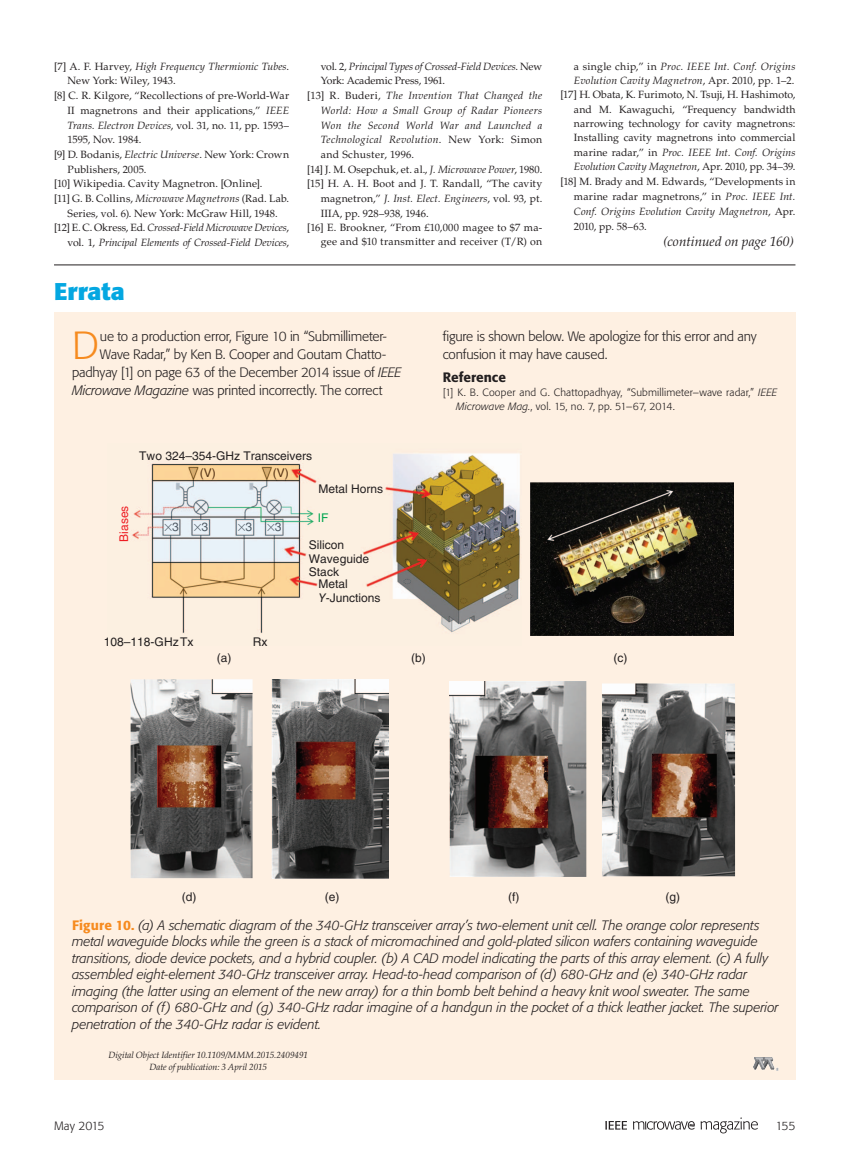
<style>
.page{position:relative;width:851px;height:1161px;background:#fff}
.page>*{position:absolute;margin:0;border:0;box-sizing:border-box;transform-origin:0 0}
.t1{font:300 38.85px "Formata";color:#f68b1f}
.t2{font:700 24px "Formata";color:#04a7e1}
.t3{font:italic 300 13.5px/16.5px "Formata";letter-spacing:-.005em;color:#231f20}
.t4{font:300 13.5px/18px "Formata";letter-spacing:-.015em;color:#231f20}
.t5{font:italic 13.5px "Palatino LT Std";letter-spacing:.005em;color:#231f20}
.t6{font:500 13.5px "Formata";color:#231f20}
.t7{font:12px/13.5px "Helvetica LT Std";color:#231f20}
.t8{font:300 12px "Formata";letter-spacing:-.02em;color:#231f20}
.t9{font:12px "MM Binary";color:#4e5963}
.t10{font:12px "Helvetica LT Std";color:#573416}
.t11{font:12px "Helvetica LT Std";color:#ee1d23}
.t12{font:12px "Helvetica LT Std";color:#00a54f}
.t13{font:10.5px "Palatino LT Std";letter-spacing:.01em;color:#231f20}
.t14{font:italic 10.5px "Palatino LT Std";letter-spacing:.01em;color:#231f20}
.t15{font:300 10.5px/14.2px "Formata";letter-spacing:.015em;color:#231f20}
.t16{font:italic 10.5px "Palatino LT Std";letter-spacing:.03em;color:#231f20}
.t17{font:italic 10.5px "Palatino LT Std";letter-spacing:.035em;color:#231f20}
.t18{font:italic 10.5px "Palatino LT Std";letter-spacing:-.01em;color:#231f20}
.t19{font:10.5px "Palatino LT Std";letter-spacing:-.01em;color:#231f20}
.t20{font:10.5px "Palatino LT Std";letter-spacing:-.02em;color:#231f20}
.t21{font:10.5px "Palatino LT Std";letter-spacing:.03em;color:#231f20}
.t22{font:italic 9px/12.5px "Palatino LT Std";letter-spacing:-.005em;color:#231f20;text-align:center}
.s1{font-style:normal}
.s2{font-style:italic}
.s3{font-family:"Helvetica LT Std"}
.s4{font-weight:500;font-style:normal;color:#f68b1f}
</style>
<div class="page">
<svg style="left:605px;top:1121px;width:22px;height:9px"></svg>
<svg style="left:633px;top:1118px;width:124px;height:15px"></svg>
<div style="left:54px;top:312px;width:741px;height:768px;background:#fef0e2"></div>
<img style="left:530px;top:483px;width:203px;height:153px">
<img style="left:132px;top:453px;width:389px;height:181px">
<img style="left:450px;top:681px;width:136px;height:195px">
<img style="left:602px;top:683px;width:133px;height:193px">
<img style="left:130px;top:679px;width:122px;height:199px">
<img style="left:271px;top:679px;width:118px;height:199px">
<img style="left:753px;top:1058px;width:25px;height:12px">
<hr style="left:54px;top:265px;width:741px;height:1px;background:#231f20">
<p class="t14" style="left:54px;top:60px;width:237px"><span class="s1">[7] A. F. Harvey,</span> High Frequency Thermionic Tubes<span class="s1">.</span></p>
<p class="t13" style="left:68px;top:75px;width:110px">New York: Wiley, 1943.</p>
<p class="t13" style="left:54px;top:89px;width:236px">[8] C. R. Kilgore, “Recollections of pre-World-War</p>
<p class="t13" style="left:68px;top:104px;width:223px">II magnetrons and their applications,” <span class="s2">IEEE</span></p>
<p class="t19" style="left:68px;top:119px;width:223px"><span class="s2">Trans. Electron Devices</span>, vol. 31, no. 11, pp. 1593–</p>
<p class="t13" style="left:68px;top:133px;width:75px">1595, Nov. 1984.</p>
<p class="t13" style="left:54px;top:148px;width:236px">[9] D. Bodanis, <span class="s2">Electric Universe</span>. New York: Crown</p>
<p class="t13" style="left:68px;top:163px;width:80px">Publishers, 2005.</p>
<p class="t13" style="left:54px;top:178px;width:210px">[10] Wikipedia. Cavity Magnetron. [Online].</p>
<p class="t13" style="left:54px;top:192px;width:237px">[11] G. B. Collins, <span class="s2">Microwave Magnetrons</span> (Rad. Lab.</p>
<p class="t13" style="left:68px;top:207px;width:212px">Series, vol. 6). New York: McGraw Hill, 1948.</p>
<p class="t14" style="left:54px;top:222px;width:236px"><span class="s1">[12] E. C. Okress, Ed.</span> Crossed-Field Microwave Devices<span class="s1">,</span></p>
<p class="t18" style="left:68px;top:236px;width:223px"><span class="s1">vol. 1,</span> Principal Elements of Crossed-Field Devices<span class="s1">,</span></p>
<h2 class="t2" style="left:54px;top:276px;width:72px">Errata</h2>
<p class="t14" style="left:321px;top:60px;width:223px"><span class="s1">vol. 2,</span> Principal Types of Crossed-Field Devices<span class="s1">. New</span></p>
<p class="t20" style="left:321px;top:75px;width:126px">York: Academic Press, 1961.</p>
<p class="t17" style="left:307px;top:89px;width:237px"><span class="s1">[13] R. Buderi,</span> The Invention That Changed the</p>
<p class="t16" style="left:321px;top:104px;width:223px">World: How a Small Group of Radar Pioneers</p>
<p class="t17" style="left:321px;top:119px;width:223px">Won the Second World War and Launched a</p>
<p class="t16" style="left:321px;top:134px;width:223px">Technological Revolution<span class="s1">. New York: Simon</span></p>
<p class="t21" style="left:321px;top:148px;width:95px">and Schuster, 1996.</p>
<p class="t13" style="left:307px;top:163px;width:236px">[14] J. M. Osepchuk, et. al., <span class="s2">J. Microwave Power</span>, 1980.</p>
<p class="t13" style="left:307px;top:178px;width:236px">[15] H. A. H. Boot and J. T. Randall, “The cavity</p>
<p class="t13" style="left:321px;top:192px;width:223px">magnetron,” <span class="s2">J. Inst. Elect. Engineers</span>, vol. 93, pt.</p>
<p class="t13" style="left:321px;top:207px;width:109px">IIIA, pp. 928–938, 1946.</p>
<p class="t13" style="left:307px;top:221px;width:236px">[16] E. Brookner, “From £10,000 magee to $7 ma-</p>
<p class="t13" style="left:321px;top:236px;width:223px">gee and $10 transmitter and receiver (T/R) on</p>
<p class="t14" style="left:574px;top:60px;width:223px"><span class="s1">a single chip,” in</span> Proc. IEEE Int. Conf. Origins</p>
<p class="t14" style="left:574px;top:74px;width:222px">Evolution Cavity Magnetron<span class="s1">, Apr. 2010, pp. 1–2.</span></p>
<p class="t13" style="left:560px;top:89px;width:237px">[17] H. Obata, K. Furimoto, N. Tsuji, H. Hashimoto,</p>
<p class="t13" style="left:574px;top:103px;width:223px">and M. Kawaguchi, “Frequency bandwidth</p>
<p class="t13" style="left:574px;top:117px;width:223px">narrowing technology for cavity magnetrons:</p>
<p class="t13" style="left:574px;top:132px;width:223px">Installing cavity magnetrons into commercial</p>
<p class="t14" style="left:574px;top:146px;width:223px"><span class="s1">marine radar,” in</span> Proc. IEEE Int. Conf. Origins</p>
<p class="t14" style="left:574px;top:160px;width:223px">Evolution Cavity Magnetron<span class="s1">, Apr. 2010, pp. 34–39.</span></p>
<p class="t13" style="left:560px;top:175px;width:236px">[18] M. Brady and M. Edwards, “Developments in</p>
<p class="t13" style="left:574px;top:190px;width:223px">marine radar magnetrons,” in <span class="s2">Proc. IEEE Int.</span></p>
<p class="t14" style="left:574px;top:206px;width:223px">Conf. Origins Evolution Cavity Magnetron<span class="s1">, Apr.</span></p>
<p class="t13" style="left:574px;top:220px;width:74px">2010, pp. 58–63.</p>
<p class="t5" style="left:663px;top:233px;width:132px">(continued on page 160)</p>
<h1 class="t1" style="left:72px;top:323px;width:28px">D</h1>
<p class="t4" style="left:100px;top:327px;width:288px">ue to a production error, Figure 10 in “Submillimeter-</p>
<p class="t4" style="left:100px;top:345px;width:287px">Wave Radar,” by Ken B. Cooper and Goutam Chatto-</p>
<p class="t4" style="left:72px;top:363px;width:331px">padhyay [1] on page 63 of the December 2014 issue of <span class="s2">IEEE</span></p>
<p class="t4" style="left:72px;top:381px;width:312px"><span class="s2">Microwave Magazine</span> was printed incorrectly. The correct</p>
<p class="t7" style="left:139px;top:449px;width:174px">Two 324–354-GHz Transceivers</p>
<p class="t10" style="left:200px;top:466px;width:17px">(V)</p>
<p class="t10" style="left:273px;top:466px;width:17px">(V)</p>
<p class="t11" style="left:117px;top:542px;width:38px;rotate:-90deg">Biases</p>
<p class="t9" style="left:164px;top:522px;width:45px">#<span class="s3">3</span> #<span class="s3">3</span></p>
<p class="t9" style="left:238px;top:522px;width:45px">#<span class="s3">3</span> #<span class="s3">3</span></p>
<p class="t7" style="left:104px;top:635px;width:91px">108–118-GHzTx</p>
<p class="t7" style="left:253px;top:635px;width:16px">Rx</p>
<p class="t7" style="left:318px;top:482px;width:66px">Metal Horns</p>
<p class="t12" style="left:318px;top:510px;width:12px">IF</p>
<p class="t7" style="left:309px;top:538px;width:62px">Silicon<br>Waveguide<br>Stack</p>
<p class="t7" style="left:318px;top:576px;width:64px;line-height:14.4px">Metal<br><span class="s2">Y</span>-Junctions</p>
<p class="t4" style="left:442px;top:327px;width:315px">figure is shown below. We apologize for this error and any confusion it may have caused.</p>
<p class="t6" style="left:442px;top:368px;width:65px">Reference</p>
<p class="t15" style="left:456px;top:385px;width:323px;text-indent:-13px">[1] K. B. Cooper and G. Chattopadhyay, “Submillimeter–wave radar,” <span class="s2">IEEE<br>Microwave Mag.</span>, vol. 15, no. 7, pp. 51–67, 2014.</p>
<p class="t7" style="left:217px;top:651px;width:16px">(a)</p>
<p class="t7" style="left:613px;top:651px;width:15px">(c)</p>
<p class="t7" style="left:411px;top:651px;width:16px">(b)</p>
<p class="t7" style="left:182px;top:890px;width:16px">(d)</p>
<p class="t7" style="left:325px;top:890px;width:16px">(e)</p>
<p class="t7" style="left:508px;top:890px;width:13px">(f)</p>
<p class="t7" style="left:665px;top:890px;width:16px">(g)</p>
<p class="t3" style="left:72px;top:917px;width:708px"><span class="s4">Figure 10.</span> (a) A schematic diagram of the 340-GHz transceiver array’s two-element unit cell. The orange color represents metal waveguide blocks while the green is a stack of micromachined and gold-plated silicon wafers containing waveguide transitions, diode device pockets, and a hybrid coupler. (b) A CAD model indicating the parts of this array element. (c) A fully assembled eight-element 340-GHz transceiver array. Head-to-head comparison of (d) 680-GHz and (e) 340-GHz radar imaging (the latter using an element of the new array) for a thin bomb belt behind a heavy knit wool sweater. The same comparison of (f) 680-GHz and (g) 340-GHz radar imagine of a handgun in the pocket of a thick leather jacket. The superior penetration of the 340-GHz radar is evident.</p>
<p class="t22" style="left:108px;top:1049px;width:201px">Digital Object Identifier 10.1109/MMM.2015.2409491<br>Date of publication: 3 April 2015</p>
<p class="t8" style="left:54px;top:1118px;width:52px">May 2015</p>
<p class="t8" style="left:775px;top:1118px;width:22px">155</p>
</div>
